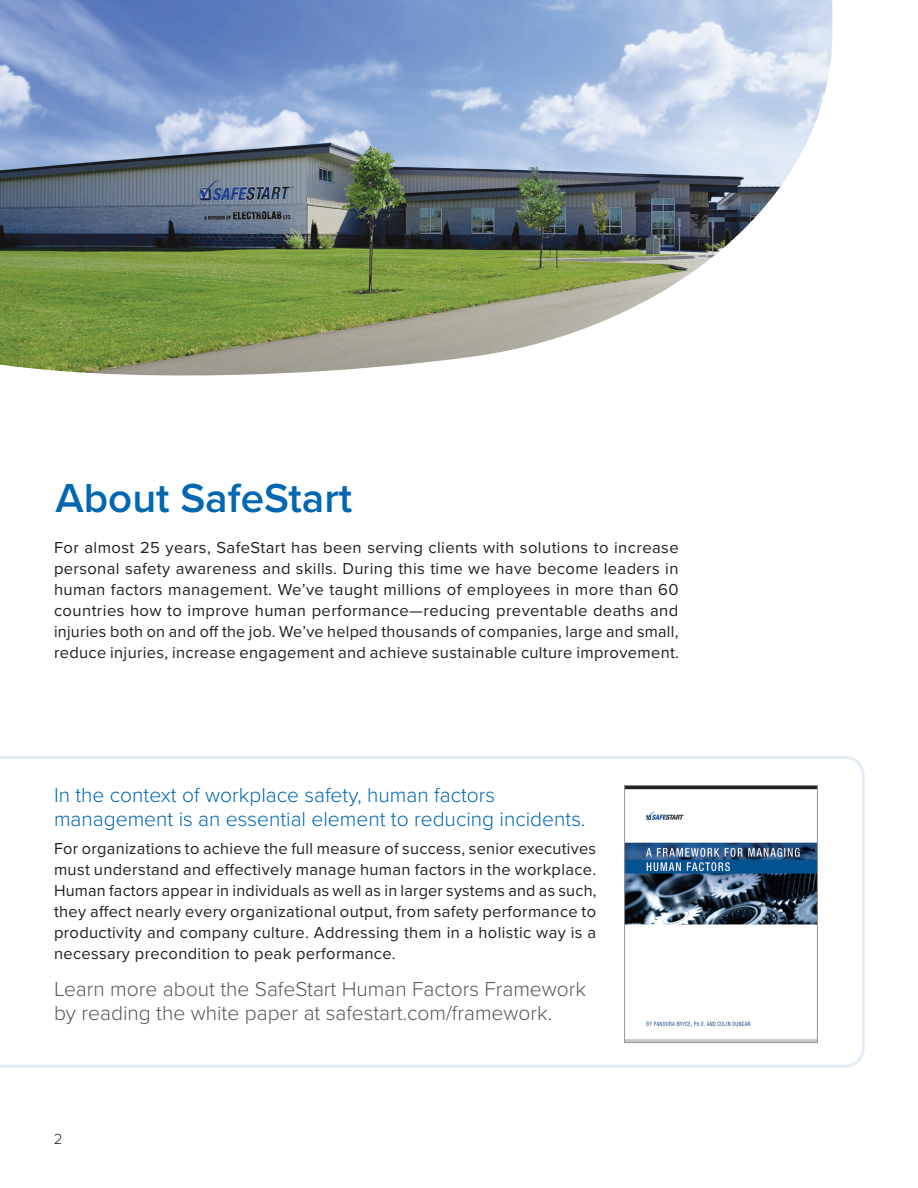
<style>
.page{position:relative;width:918px;height:1188px;background:#fff}
.page>*{position:absolute;margin:0;border:0;box-sizing:border-box;transform-origin:0 0}
.Large_Headings{font:600 42px "Proxima Nova";color:#0067b1}
.Sub_Headings_Blue{font:300 21px/24px "Proxima Nova";color:#57585a}
.Sub_Headings_Blue-2{font:300 21px/24px "Proxima Nova";color:#0067b1}
.Body_Copy{font:16.5px/21px "Proxima Nova";letter-spacing:.02em;color:#231f20;text-align:justify}
.t1{font:300 15px "Proxima Nova";color:#231f20}
</style>
<div class="page">
<svg style="left:0;top:756px;width:865px;height:312px"></svg>
<img style="left:626px;top:787px;width:190px;height:254px">
<div style="left:624px;top:785px;width:194px;height:258px;border:1px solid #939598"></div>
<img style="left:0;top:0;width:832px;height:376px">
<p class="Large_Headings" style="left:56px;top:467px;width:298px">About SafeStart</p>
<p class="Body_Copy" style="left:54px;top:536px;width:627px">For almost 25 years, SafeStart has been serving clients with solutions to increase personal safety awareness and skills. During this time we have become leaders in human factors management. We’ve taught millions of employees in more than 60 countries how to improve human performance—reducing preventable deaths and injuries both on and off the job. We’ve helped thousands of companies, large and small, reduce injuries, increase engagement and achieve sustainable culture improvement.</p>
<p class="Sub_Headings_Blue-2" style="left:54px;top:782px;width:533px">In the context of workplace safety, human factors management is an essential element to reducing incidents.</p>
<p class="Body_Copy" style="left:54px;top:837px;width:544px">For organizations to achieve the full measure of success, senior executives must understand and effectively manage human factors in the workplace.<br>Human factors appear in individuals as well as in larger systems and as such, they affect nearly every organizational output, from safety performance to productivity and company culture. Addressing them in a holistic way is a necessary precondition to peak performance.</p>
<p class="Sub_Headings_Blue" style="left:54px;top:976px;width:534px">Learn more about the SafeStart Human Factors Framework by reading the white paper at safestart.com/framework.</p>
<p class="t1" style="left:54px;top:1128px;width:10px">2</p>
</div>
